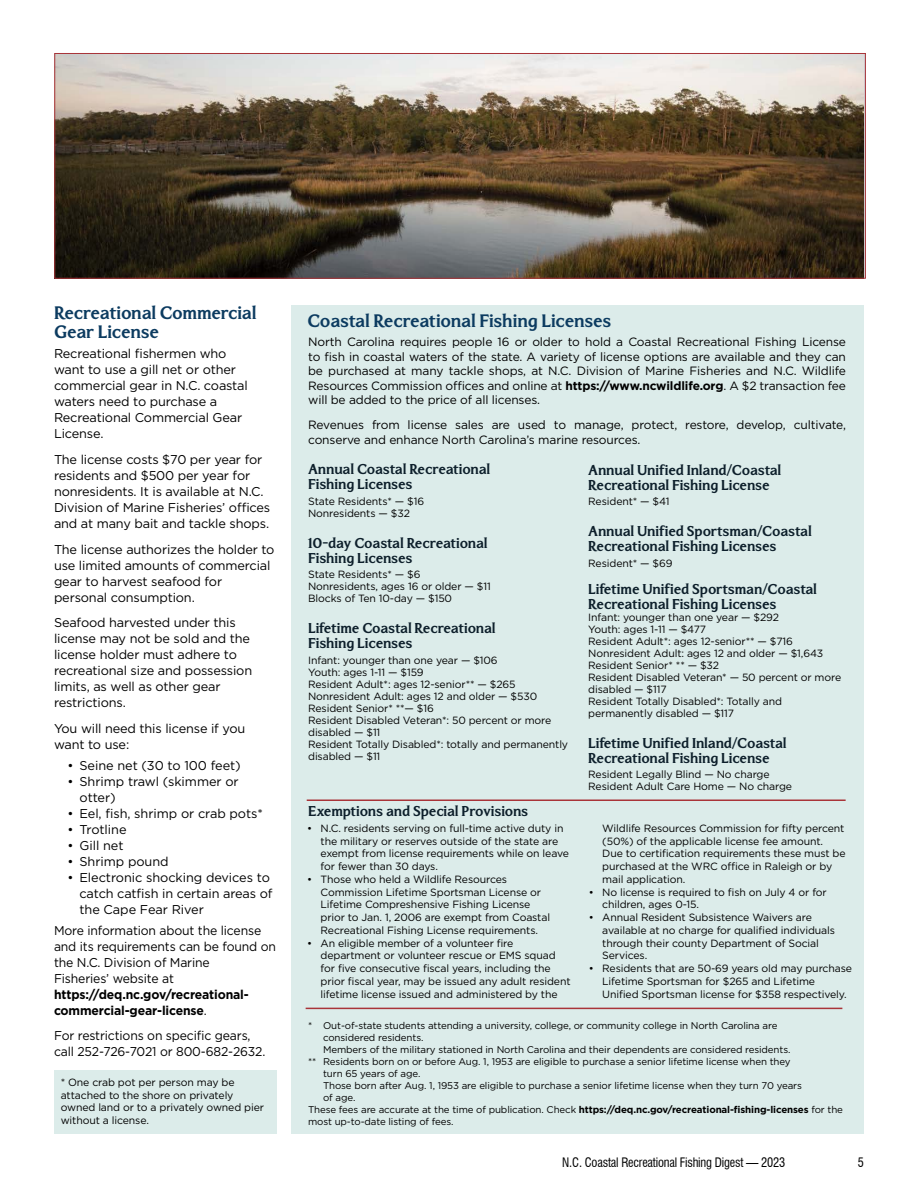
<style>
.page{position:relative;width:918px;height:1188px;background:#fff}
.page>*{position:absolute;margin:0;border:0;box-sizing:border-box;transform-origin:0 0}
.t1{font:700 18px/19px "North Carolina";letter-spacing:-.01em;color:#0c3b60}
.t2{font:700 14.25px/15px "North Carolina";letter-spacing:-.01em;color:#0d1f2b}
.t3{font:12.75px/16px "Gotham";letter-spacing:-.01em;color:#000}
.t4{font:12.75px/16px "Gotham";letter-spacing:-.01em;color:#000;scale:.96 1}
.t5{font:700 12.75px/16px "Gotham";letter-spacing:-.01em;color:#000;scale:.96 1}
.t6{font:condensed 12.75px "Swiss 721 BT";letter-spacing:-.015em;color:#000}
.t7{font:12px/14.4px "Gotham";letter-spacing:-.01em;color:#000;text-align:justify}
.t8{font:10.5px/12.8px "Gotham";letter-spacing:-.01em;color:#000}
.t9{font:9.75px "Gotham";letter-spacing:-.01em;color:#000}
.s1{font-weight:400}
.s2{font-weight:700}
</style>
<div class="page">
<div style="left:292px;top:305px;width:572px;height:829px;background:#dcecea"></div>
<div style="left:54px;top:1071px;width:222px;height:63px;background:#dcecea"></div>
<img style="left:56px;top:55px;width:808px;height:222px">
<div style="left:54px;top:53px;width:812px;height:226px;border:1px solid #a93439"></div>
<hr style="left:306px;top:1008px;width:536px;height:1px;background:#a93439">
<hr style="left:307px;top:800px;width:539px;height:1px;background:#a93439">
<h1 class="t1" style="left:54px;top:304px;width:204px">Recreational Commercial<br>Gear License</h1>
<p class="t3" style="left:54px;top:345px;width:195px">Recreational fishermen who want to use a gill net or other commercial gear in N.C. coastal waters need to purchase a<br>Recreational Commercial Gear<br>License.</p>
<p class="t3" style="left:54px;top:451px;width:218px">The license costs $70 per year for residents and $500 per year for nonresidents. It is available at N.C.<br>Division of Marine Fisheries’ offices and at many bait and tackle shops.</p>
<p class="t3" style="left:54px;top:541px;width:222px">The license authorizes the holder to use limited amounts of commercial gear to harvest seafood for personal consumption.</p>
<p class="t3" style="left:54px;top:614px;width:200px">Seafood harvested under this license may not be sold and the license holder must adhere to recreational size and possession limits, as well as other gear restrictions.</p>
<p class="t3" style="left:54px;top:720px;width:193px">You will need this license if you want to use:</p>
<p class="t3" style="left:68px;top:757px;width:175px">• Seine net (30 to 100 feet)</p>
<p class="t3" style="left:80px;top:773px;width:161px;text-indent:-12px">• Shrimp trawl (skimmer or otter)</p>
<p class="t3" style="left:68px;top:805px;width:197px">• Eel, fish, shrimp or crab pots*</p>
<p class="t3" style="left:68px;top:821px;width:61px">• Trotline</p>
<p class="t3" style="left:68px;top:837px;width:57px">• Gill net</p>
<p class="t3" style="left:68px;top:853px;width:103px">• Shrimp pound</p>
<p class="t3" style="left:80px;top:869px;width:195px;text-indent:-12px">• Electronic shocking devices to catch catfish in certain areas of the Cape Fear River</p>
<p class="t4" style="left:54px;top:922px;width:233px">More information about the license and its requirements can be found on the N.C. Division of Marine<br>Fisheries’ website at</p>
<p class="t5" style="left:54px;top:986px;width:204px">https://deq.nc.gov/recreational&shy;commercial-gear-license<span class="s1">.</span></p>
<p class="t4" style="left:54px;top:1027px;width:222px">For restrictions on specific gears, call 252-726-7021 or 800-682-2632.</p>
<p class="t8" style="left:61px;top:1076px;width:205px">* One crab pot per person may be attached to the shore on privately owned land or to a privately owned pier without a license.</p>
<h1 class="t1" style="left:307px;top:312px;width:305px">Coastal Recreational Fishing Licenses</h1>
<p class="t7" style="left:308px;top:335px;width:539px">North Carolina requires people 16 or older to hold a Coastal Recreational Fishing License to fish in coastal waters of the state. A variety of license options are available and they can be purchased at many tackle shops, at N.C. Division of Marine Fisheries and N.C. Wildlife Resources Commission offices and online at <span class="s2">https://www.ncwildlife.org</span>. A $2 transaction fee will be added to the price of all licenses.</p>
<p class="t7" style="left:308px;top:418px;width:539px">Revenues from license sales are used to manage, protect, restore, develop, cultivate, conserve and enhance North Carolina’s marine resources.</p>
<h2 class="t2" style="left:308px;top:462px;width:184px">Annual Coastal Recreational<br>Fishing Licenses</h2>
<p class="t8" style="left:308px;top:495px;width:118px;line-height:12px">State Residents* — $16<br>Nonresidents — $32</p>
<h2 class="t2" style="left:308px;top:536px;width:181px">10-day Coastal Recreational<br>Fishing Licenses</h2>
<p class="t8" style="left:308px;top:568px;width:184px;line-height:12px">State Residents* — $6<br>Nonresidents, ages 16 or older — $11<br>Blocks of Ten 10-day — $150</p>
<h2 class="t2" style="left:308px;top:621px;width:189px">Lifetime Coastal Recreational<br>Fishing Licenses</h2>
<p class="t8" style="left:308px;top:654px;width:262px;line-height:12px">Infant: younger than one year — $106<br>Youth: ages 1-11 — $159<br>Resident Adult*: ages 12-senior** — $265<br>Nonresident Adult: ages 12 and older — $530<br>Resident Senior* **— $16<br>Resident Disabled Veteran*: 50 percent or more disabled — $11<br>Resident Totally Disabled*: totally and permanently disabled — $11</p>
<h2 class="t2" style="left:588px;top:463px;width:195px">Annual Unified Inland/Coastal<br>Recreational Fishing License</h2>
<p class="t8" style="left:588px;top:495px;width:83px">Resident* — $41</p>
<h2 class="t2" style="left:588px;top:524px;width:225px">Annual Unified Sportsman/Coastal<br>Recreational Fishing Licenses</h2>
<p class="t8" style="left:588px;top:557px;width:86px">Resident* — $69</p>
<h2 class="t2" style="left:588px;top:582px;width:230px">Lifetime Unified Sportsman/Coastal<br>Recreational Fishing Licenses</h2>
<p class="t8" style="left:588px;top:611px;width:254px;line-height:12px">Infant: younger than one year — $292<br>Youth: ages 1-11 — $477<br>Resident Adult*: ages 12-senior** — $716<br>Nonresident Adult: ages 12 and older — $1,643<br>Resident Senior* ** — $32<br>Resident Disabled Veteran* — 50 percent or more disabled — $117<br>Resident Totally Disabled*: Totally and permanently disabled — $117</p>
<h2 class="t2" style="left:588px;top:736px;width:200px">Lifetime Unified Inland/Coastal<br>Recreational Fishing License</h2>
<p class="t8" style="left:588px;top:769px;width:205px;line-height:12px">Resident Legally Blind — No charge<br>Resident Adult Care Home — No charge</p>
<h2 class="t2" style="left:308px;top:805px;width:222px">Exemptions and Special Provisions</h2>
<p class="t8" style="left:321px;top:822px;width:250px;text-indent:-14px">• N.C. residents serving on full-time active duty in the military or reserves outside of the state are exempt from license requirements while on leave for fewer than 30 days.</p>
<p class="t8" style="left:321px;top:873px;width:231px;text-indent:-14px">• Those who held a Wildlife Resources Commission Lifetime Sportsman License or Lifetime Compreshensive Fishing License prior to Jan. 1, 2006 are exempt from Coastal Recreational Fishing License requirements.</p>
<p class="t8" style="left:321px;top:936px;width:252px;text-indent:-14px">• An eligible member of a volunteer fire department or volunteer rescue or EMS squad for five consecutive fiscal years, including the prior fiscal year, may be issued any adult resident lifetime license issued and administered by the</p>
<p class="t8" style="left:602px;top:822px;width:245px">Wildlife Resources Commission for fifty percent (50%) of the applicable license fee amount.<br>Due to certification requirements these must be purchased at the WRC office in Raleigh or by mail application.</p>
<p class="t8" style="left:602px;top:885px;width:226px;text-indent:-14px">• No license is required to fish on July 4 or for children, ages 0-15.</p>
<p class="t8" style="left:602px;top:911px;width:234px;text-indent:-14px">• Annual Resident Subsistence Waivers are available at no charge for qualified individuals through their county Department of Social Services.</p>
<p class="t8" style="left:602px;top:962px;width:251px;text-indent:-14px">• Residents that are 50-69 years old may purchase<br>Lifetime Sportsman for $265 and Lifetime<br>Unified Sportsman license for $358 respectively.</p>
<p class="t9" style="left:308px;top:1019px;width:471px">* Out-of-state students attending a university, college, or community college in North Carolina are</p>
<p class="t9" style="left:323px;top:1031px;width:102px">considered residents.</p>
<p class="t9" style="left:323px;top:1043px;width:469px">Members of the military stationed in North Carolina and their dependents are considered residents.</p>
<p class="t9" style="left:308px;top:1055px;width:484px">** Residents born on or before Aug. 1, 1953 are eligible to purchase a senior lifetime license when they</p>
<p class="t9" style="left:323px;top:1067px;width:99px">turn 65 years of age.</p>
<p class="t9" style="left:323px;top:1079px;width:480px">Those born after Aug. 1, 1953 are eligible to purchase a senior lifetime license when they turn 70 years</p>
<p class="t9" style="left:323px;top:1091px;width:34px">of age.</p>
<p class="t9" style="left:308px;top:1103px;width:536px">These fees are accurate at the time of publication. Check <span class="s2">https://deq.nc.gov/recreational-fishing-licenses</span> for the</p>
<p class="t9" style="left:308px;top:1115px;width:147px">most up-to-date listing of fees.</p>
<p class="t6" style="left:562px;top:1155px;width:224px">N.C. Coastal Recreational Fishing Digest — 2023</p>
<p class="t6" style="left:858px;top:1155px;width:8px">5</p>
</div>
